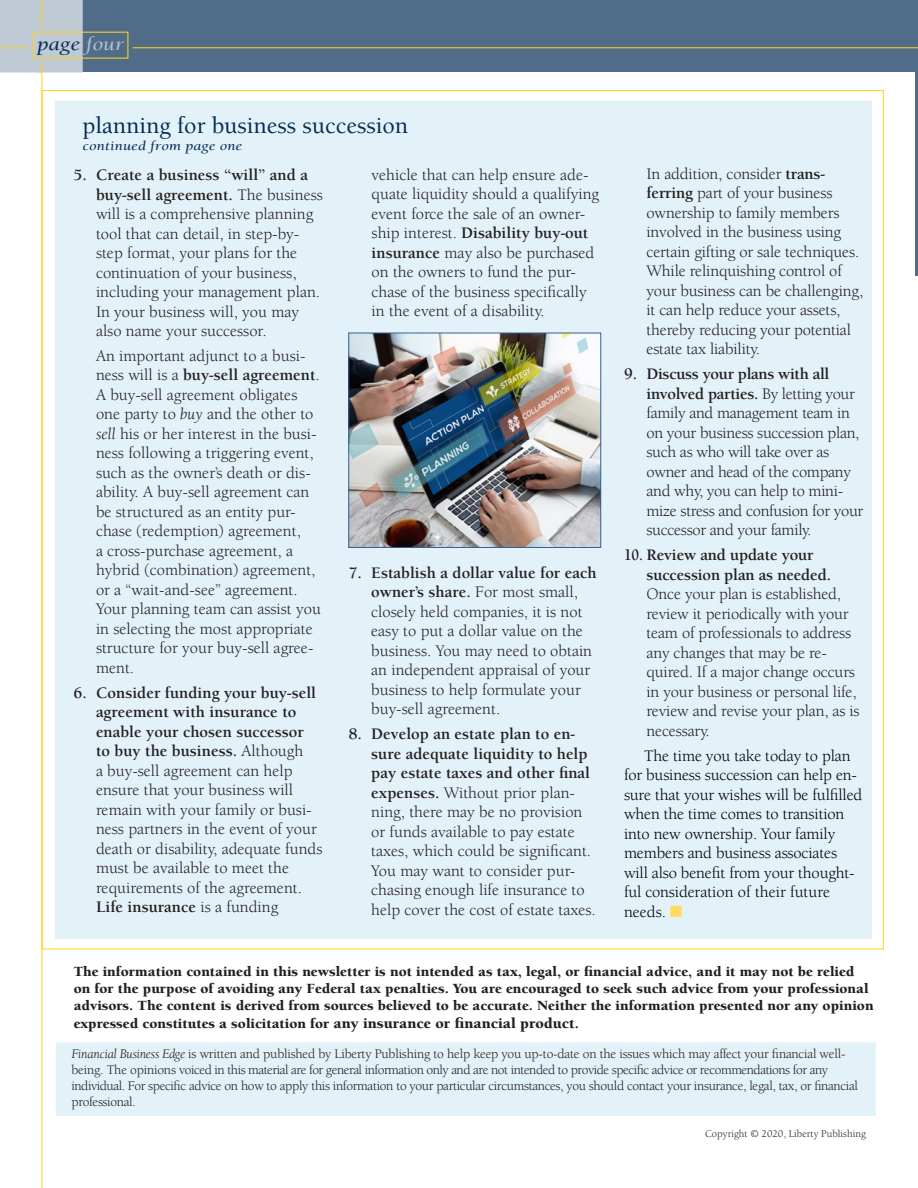
<style>
.page{position:relative;width:918px;height:1188px;background:#fff}
.page>*{position:absolute;margin:0;border:0;box-sizing:border-box;transform-origin:0 0}
.cont_d_headline{font:500 24px "Berkeley";color:#052d56}
.t1{font:italic 19.5px "Berkeley";color:#052d56;scale:1.2 1}
.bulleted_text{font:16.5px/19.5px "Berkeley";color:#231f20}
.body_text{font:16.5px/19.5px "Berkeley";letter-spacing:-.01em;color:#000}
.bulleted_text-2{font:16.5px/19.5px "Berkeley";letter-spacing:-.02em;color:#231f20}
.body_text-2{font:900 14.4px/17.2px "Berkeley";color:#231f20;scale:1.04 1}
.t2{font:13.5px/16.2px "Berkeley";letter-spacing:-.025em;color:#231f20}
.cont_d_from_page{font:italic 13.5px "Berkeley";letter-spacing:.01em;color:#052d56;scale:1.2 1}
.t3{font:10.5px "Berkeley";color:#231f20}
.s1{color:#b4c0cc}
.s2{font-weight:700}
.s3{color:#ffda5c}
.s4{font-style:italic}
.s5{font-size:15.15px}
</style>
<div class="page">
<div style="left:56px;top:1042px;width:820px;height:74px;background:#e3f2f8"></div>
<div style="left:82px;top:0;width:836px;height:72px;background:#506c89"></div>
<div style="left:33px;top:32px;width:95px;height:27px;border:1px solid #fed41d"></div>
<hr style="left:915px;top:0;width:3px;height:276px;background:#506c89">
<hr style="left:41px;top:63px;width:1px;height:1125px;background:#fed41d">
<hr style="left:133px;top:47px;width:785px;height:1px;background:#fed41d">
<svg style="left:0;top:0;width:83px;height:73px"></svg>
<div style="left:55px;top:101px;width:816px;height:837px;background:#e3f2f8"></div>
<img style="left:350px;top:335px;width:249px;height:211px">
<div style="left:348px;top:333px;width:253px;height:215px;border:1px solid #346198"></div>
<p class="t1" style="left:37px;top:33px;width:74px">page <span class="s1">four</span></p>
<p class="cont_d_headline" style="left:82px;top:113px;width:327px">planning for business succession</p>
<p class="cont_d_from_page" style="left:82px;top:138px;width:135px">continued from page one</p>
<p class="bulleted_text" style="left:372px;top:165px;width:229px">vehicle that can help ensure ade&shy;quate liquidity should a qualifying event force the sale of an owner&shy;ship interest. <span class="s2">Disability buy-out insurance</span> may also be purchased on the owners to fund the pur&shy;chase of the business specifically in the event of a disability.</p>
<p class="bulleted_text" style="left:646px;top:164px;width:218px">In addition, consider <span class="s2">trans&shy;ferring</span> part of your business ownership to family members involved in the business using certain gifting or sale techniques.<br>While relinquishing control of your business can be challenging, it can help reduce your assets, thereby reducing your potential estate tax liability.</p>
<p class="bulleted_text-2" style="left:646px;top:365px;width:218px;text-indent:-22px"><span class="s2">9. Discuss your plans with all involved parties.</span> By letting your family and management team in on your business succession plan, such as who will take over as owner and head of the company and why, you can help to mini&shy;mize stress and confusion for your successor and your family.</p>
<p class="bulleted_text" style="left:646px;top:546px;width:215px;text-indent:-22px"><span class="s2">10. Review and update your succession plan as needed.<br></span>Once your plan is established, review it periodically with your team of professionals to address any changes that may be re&shy;quired. If a major change occurs in your business or personal life, review and revise your plan, as is necessary.</p>
<p class="body_text" style="left:624px;top:746px;width:240px;text-indent:20px">The time you take today to plan for business succession can help en&shy;sure that your wishes will be fulfilled when the time comes to transition into new ownership. Your family members and business associates will also benefit from your thought&shy;ful consideration of their future needs. <span class="s3">■</span></p>
<p class="bulleted_text" style="left:96px;top:165px;width:228px;text-indent:-22px"><span class="s2">5. Create a business “will” and a buy-sell agreement.</span> The business will is a comprehensive planning tool that can detail, in step-by&shy;step format, your plans for the continuation of your business, including your management plan.<br>In your business will, you may also name your successor.</p>
<p class="bulleted_text" style="left:96px;top:346px;width:226px">An important adjunct to a busi&shy;ness will is a <span class="s2">buy-sell agreement</span>.<br>A buy-sell agreement obligates one party to <span class="s4">buy</span> and the other to <span class="s4">sell</span> his or her interest in the busi&shy;ness following a triggering event, such as the owner’s death or dis&shy;ability. A buy-sell agreement can be structured as an entity pur&shy;chase (redemption) agreement,<br>a cross-purchase agreement, a hybrid (combination) agreement, or a “wait-and-see” agreement.<br>Your planning team can assist you in selecting the most appropriate structure for your buy-sell agree&shy;ment.</p>
<p class="bulleted_text" style="left:96px;top:683px;width:228px;text-indent:-22px"><span class="s2">6. Consider funding your buy-sell agreement with insurance to enable your chosen successor<br>to buy the business.</span> Although<br>a buy-sell agreement can help ensure that your business will remain with your family or busi&shy;ness partners in the event of your death or disability, adequate funds must be available to meet the requirements of the agreement.<br><span class="s2">Life insurance</span> is a funding</p>
<p class="bulleted_text" style="left:371px;top:563px;width:227px;text-indent:-22px"><span class="s2">7. Establish a dollar value for each owner’s share.</span> For most small, closely held companies, it is not easy to put a dollar value on the business. You may need to obtain an independent appraisal of your business to help formulate your buy-sell agreement.</p>
<p class="bulleted_text" style="left:371px;top:725px;width:226px;text-indent:-22px"><span class="s2">8. Develop an estate plan to en&shy;sure adequate liquidity to help pay estate taxes and other final expenses.</span> Without prior plan&shy;ning, there may be no provision or funds available to pay estate taxes, which could be significant.<br>You may want to consider pur&shy;chasing enough life insurance to help cover the cost of estate taxes.</p>
<p class="body_text-2" style="left:74px;top:963px;width:771px">The information contained in this newsletter is not intended as tax, legal, or financial advice, and it may not be relied on for the purpose of avoiding any Federal tax penalties. You are encouraged to seek such advice from your professional advisors. The content is derived from sources believed to be accurate. Neither the information presented nor any opinion expressed constitutes a solicitation for <span class="s5">any insurance or financial product</span>.</p>
<p class="t2" style="left:71px;top:1046px;width:788px"><span class="s4">Financial Business Edge</span> is written and published by Liberty Publishing to help keep you up-to-date on the issues which may affect your financial well&shy;being. The opinions voiced in this material are for general information only and are not intended to provide specific advice or recommendations for any individual. For specific advice on how to apply this information to your particular circumstances, you should contact your insurance, legal, tax, or financial professional.</p>
<p class="t3" style="left:705px;top:1128px;width:162px">Copyright © 2020, Liberty Publishing</p>
</div>
